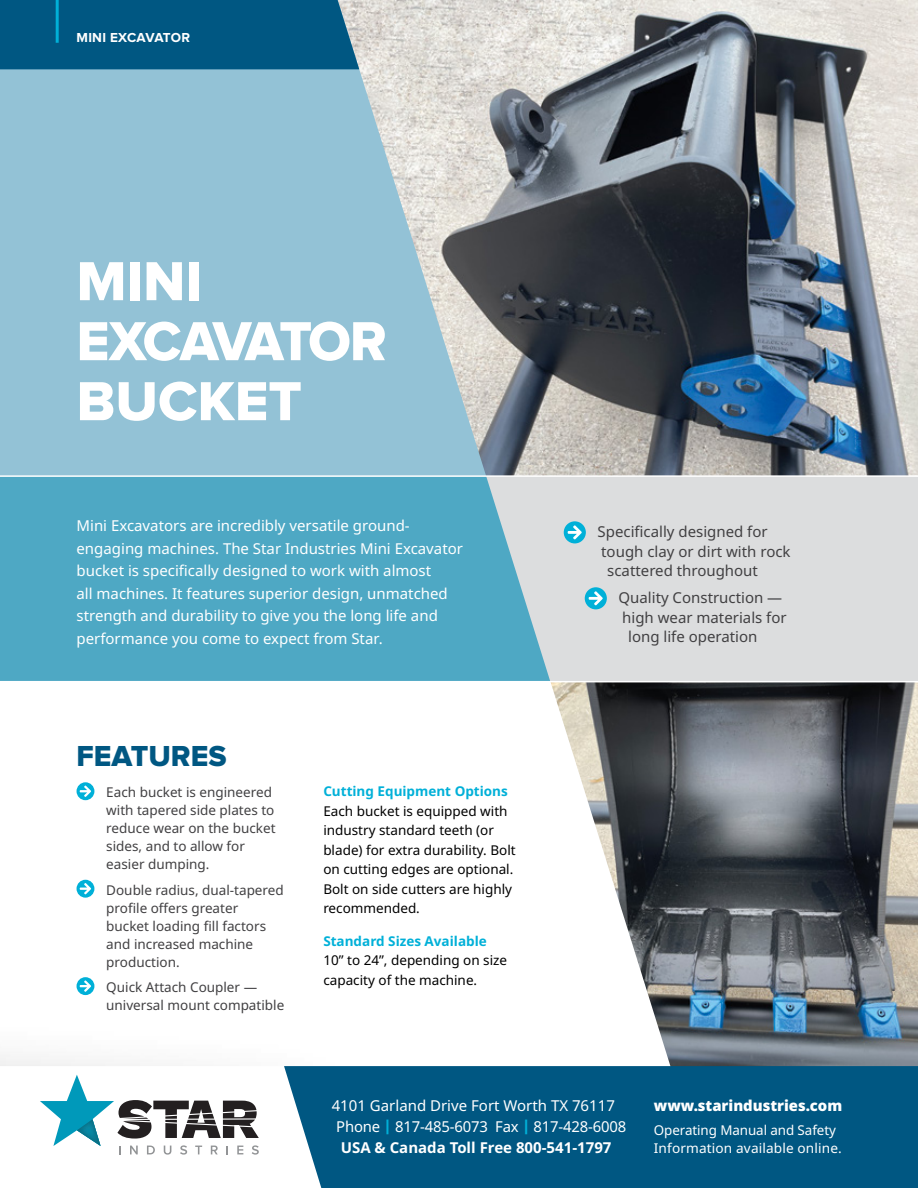
<style>
.page{position:relative;width:918px;height:1188px;background:#fff}
.page>*{position:absolute;margin:0;border:0;box-sizing:border-box;transform-origin:0 0}
.t1{font:57px/60px "Proxima Nova Extrabld";color:#fff}
.t2{font:30px "Proxima Nova Extrabld";color:#005782}
.t3{font:15px/22.5px "Noto Sans";color:#fff}
.t4{font:15px "Noto Sans";color:#414042}
.t5{font:700 15px "Noto Sans";color:#fff}
.t6{font:900 15px "Noto Sans";color:#fff}
.t7{font:13.5px/18px "Noto Sans";color:#414042}
.t8{font:13.5px/19.5px "Noto Sans";color:#000}
.t9{font:13.5px/18px "Noto Sans";letter-spacing:.01em;color:#fff}
.t10{font:700 13.5px "Noto Sans";color:#00b0d8}
.t11{font:700 13.5px "Proxima Nova";letter-spacing:.02em;color:#fff}
.s1{font-weight:900;color:#00b0d8}
</style>
<div class="page">
<img style="left:680px;top:682px;width:238px;height:384px">
<svg style="left:76px;top:682px;width:604px;height:384px"></svg>
<div style="left:0;top:1007px;width:400px;height:181px;background:#fff"></div>
<svg style="left:40px;top:1075px;width:219px;height:80px"></svg>
<div style="left:284px;top:1066px;width:634px;height:122px;background:#005782"></div>
<img style="left:486px;top:0;width:432px;height:475px">
<div style="left:0;top:476px;width:918px;height:206px;background:#dcddde"></div>
<svg style="left:0;top:0;width:486px;height:475px;background:#9ec4d4"></svg>
<div style="left:0;top:0;width:359px;height:69px;background:#005782"></div>
<hr style="left:56px;top:0;width:3px;height:43px;background:#00b0d8">
<div style="left:0;top:477px;width:550px;height:204px;background:#4ea8c4"></div>
<svg style="left:564px;top:521px;width:22px;height:22px"></svg>
<svg style="left:584px;top:587px;width:23px;height:22px"></svg>
<hr style="left:0;top:475px;width:918px;height:2px;background:#fff">
<hr style="left:0;top:681px;width:918px;height:1px;background:#fff">
<svg style="left:77px;top:782px;width:17px;height:18px"></svg>
<svg style="left:77px;top:880px;width:17px;height:18px"></svg>
<svg style="left:77px;top:977px;width:17px;height:18px"></svg>
<p class="t11" style="left:77px;top:31px;width:60px">SECTION</p>
<p class="t11" style="left:77px;top:31px;width:115px">MINI EXCAVATOR</p>
<h1 class="t1" style="left:77px;top:254px;width:312px">MINI<br>EXCAVATOR<br>BUCKET</h1>
<h1 class="t1" style="left:77px;top:289px;width:167px">NAME</h1>
<p class="t3" style="left:77px;top:515px;width:388px">Mini Excavators are incredibly versatile ground&shy;engaging machines. The Star Industries Mini Excavator bucket is specifically designed to work with almost<br>all machines. It features superior design, unmatched strength and durability to give you the long life and performance you come to expect from Star.</p>
<p class="t4" style="left:598px;top:521px;width:172px">Specifically designed for</p>
<p class="t4" style="left:601px;top:541px;width:191px">tough clay or dirt with rock</p>
<p class="t4" style="left:607px;top:560px;width:152px">scattered throughout</p>
<p class="t4" style="left:619px;top:587px;width:165px">Quality Construction —</p>
<p class="t4" style="left:622px;top:607px;width:166px">high wear materials for</p>
<p class="t4" style="left:628px;top:626px;width:131px">long life operation</p>
<h2 class="t2" style="left:77px;top:743px;width:152px">FEATURES</h2>
<p class="t7" style="left:106px;top:784px;width:171px">Each bucket is engineered with tapered side plates to reduce wear on the bucket sides, and to allow for easier dumping.</p>
<p class="t7" style="left:106px;top:881px;width:179px">Double radius, dual-tapered profile offers greater bucket loading fill factors and increased machine production.</p>
<p class="t7" style="left:106px;top:979px;width:180px">Quick Attach Coupler — universal mount compatible</p>
<p class="t10" style="left:323px;top:782px;width:186px">Cutting Equipment Options</p>
<p class="t8" style="left:323px;top:802px;width:194px">Each bucket is equipped with industry standard teeth (or blade) for extra durability. Bolt on cutting edges are optional.<br>Bolt on side cutters are highly recommended.</p>
<p class="t10" style="left:323px;top:931px;width:165px">Standard Sizes Available</p>
<p class="t8" style="left:323px;top:951px;width:185px">10” to 24”, depending on size capacity of the machine.</p>
<p class="t3" style="left:332px;top:1095px;width:285px">4101 Garland Drive Fort Worth TX 76117</p>
<p class="t3" style="left:336px;top:1116px;width:292px">Phone <span class="s1">|</span> 817-485-6073 Fax <span class="s1">|</span> 817-428-6008</p>
<p class="t5" style="left:341px;top:1137px;width:272px">USA &amp; Canada Toll Free 800-541-1797</p>
<p class="t6" style="left:654px;top:1094px;width:190px">www.starindustries.com</p>
<p class="t9" style="left:654px;top:1121px;width:190px">Operating Manual and Safety<br>Information available online.</p>
</div>
